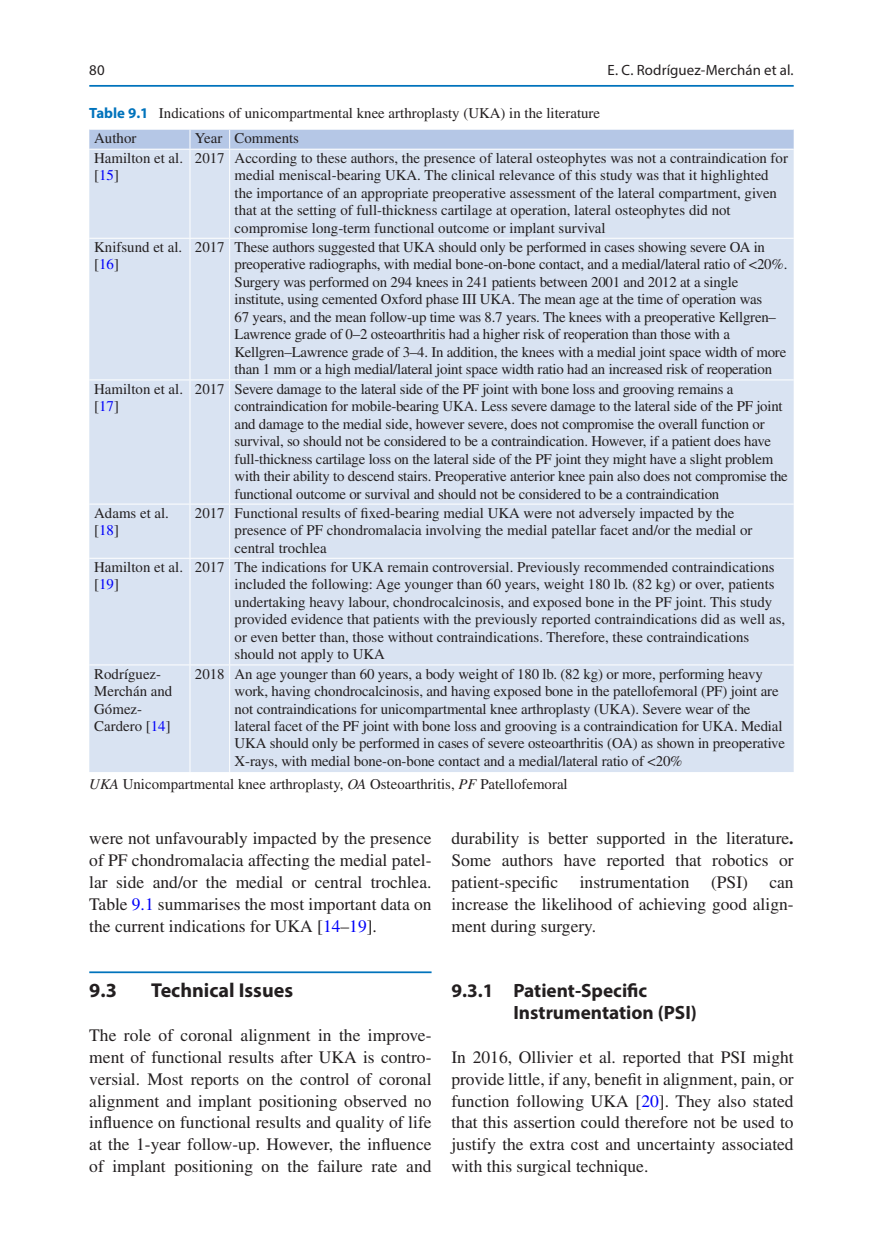
<style>
.page{position:relative;width:883px;height:1260px;background:#fff}
.page>*{position:absolute;margin:0;border:0;box-sizing:border-box;transform-origin:0 0}
.t1{font:700 20.12px "Pgxpll Myriad Pro";color:#231f20}
.t2{font:700 19.25px/21.9px "Pgxpll Myriad Pro";color:#231f20}
.t3{font:17.5px/21.9px "Skxxhx Times LT Std";color:#231f20;text-align:justify}
.t4{font:14.88px/17.5px "Skxxhx Times LT Std";letter-spacing:-.01em;color:#231f20}
.t5{font:14.88px "Cjppxp Myriad Pro";letter-spacing:.005em;color:#231f20}
.t6{font:14.88px "Ktgjcn Myriad Pro";color:#231f20}
.s1{font-family:"Pgxpll Myriad Pro";font-weight:700;color:#0073bc}
.s2{color:#0000fa}
.s3{font-family:"Sbxyvv Times LT Std";font-style:italic}
.s4{font-family:"Cmxbhj Times LT Std";font-weight:700}
</style>
<div class="page">
<hr style="left:89px;top:971px;width:343px;height:2px;background:#0073bc">
<div style="left:89px;top:150px;width:705px;height:622px;background:#d9e3f2"></div>
<svg style="left:89px;top:129px;width:705px;height:20px;background:#b9cae7"></svg>
<hr style="left:190px;top:150px;width:1px;height:88px;background:#fff">
<hr style="left:229px;top:150px;width:1px;height:88px;background:#fff">
<hr style="left:89px;top:238px;width:101px;height:1px;background:#fff">
<hr style="left:190px;top:238px;width:40px;height:1px;background:#fff">
<hr style="left:190px;top:239px;width:1px;height:140px;background:#fff">
<hr style="left:230px;top:238px;width:564px;height:1px;background:#fff">
<hr style="left:229px;top:239px;width:1px;height:140px;background:#fff">
<hr style="left:89px;top:379px;width:101px;height:1px;background:#fff">
<hr style="left:190px;top:379px;width:40px;height:1px;background:#fff">
<hr style="left:190px;top:380px;width:1px;height:124px;background:#fff">
<hr style="left:230px;top:379px;width:564px;height:1px;background:#fff">
<hr style="left:229px;top:380px;width:1px;height:124px;background:#fff">
<hr style="left:89px;top:504px;width:101px;height:1px;background:#fff">
<hr style="left:190px;top:504px;width:40px;height:1px;background:#fff">
<hr style="left:190px;top:505px;width:1px;height:53px;background:#fff">
<hr style="left:230px;top:504px;width:564px;height:1px;background:#fff">
<hr style="left:229px;top:505px;width:1px;height:53px;background:#fff">
<hr style="left:89px;top:558px;width:101px;height:1px;background:#fff">
<hr style="left:190px;top:558px;width:40px;height:1px;background:#fff">
<hr style="left:190px;top:559px;width:1px;height:106px;background:#fff">
<hr style="left:230px;top:558px;width:564px;height:1px;background:#fff">
<hr style="left:229px;top:559px;width:1px;height:106px;background:#fff">
<hr style="left:190px;top:665px;width:40px;height:1px;background:#fff">
<hr style="left:230px;top:665px;width:564px;height:1px;background:#fff">
<hr style="left:229px;top:665px;width:1px;height:107px;background:#fff">
<hr style="left:89px;top:665px;width:101px;height:1px;background:#fff">
<hr style="left:190px;top:665px;width:1px;height:107px;background:#fff">
<hr style="left:89px;top:85px;width:705px;height:2px;background:#0073bc">
<p class="t6" style="left:89px;top:61px;width:17px">80</p>
<p class="t5" style="left:608px;top:61px;width:188px">E. C. Rodríguez-Merchán et al.</p>
<p class="t4" style="left:94px;top:101px;width:507px;line-height:25.2px;text-indent:-5px"><span class="s1">Table 9.1</span> Indications of unicompartmental knee arthroplasty (UKA) in the literature<br>Author</p>
<p class="t4" style="left:195px;top:130px;width:106px">Year Comments</p>
<p class="t4" style="left:94px;top:149px;width:90px">Hamilton et al. [<span class="s2">15</span>]</p>
<p class="t4" style="left:235px;top:149px;width:555px;text-indent:-40px">2017 According to these authors, the presence of lateral osteophytes was not a contraindication for medial meniscal-bearing UKA. The clinical relevance of this study was that it highlighted the importance of an appropriate preoperative assessment of the lateral compartment, given that at the setting of full-thickness cartilage at operation, lateral osteophytes did not compromise long-term functional outcome or implant survival</p>
<p class="t4" style="left:94px;top:238px;width:90px">Knifsund et al. [<span class="s2">16</span>]</p>
<p class="t4" style="left:235px;top:238px;width:554px;text-indent:-40px">2017 These authors suggested that UKA should only be performed in cases showing severe OA in preoperative radiographs, with medial bone-on-bone contact, and a medial/lateral ratio of &lt;20%.<br>Surgery was performed on 294 knees in 241 patients between 2001 and 2012 at a single institute, using cemented Oxford phase III UKA. The mean age at the time of operation was<br>67 years, and the mean follow-up time was 8.7 years. The knees with a preoperative Kellgren– Lawrence grade of 0–2 osteoarthritis had a higher risk of reoperation than those with a Kellgren–Lawrence grade of 3–4. In addition, the knees with a medial joint space width of more than 1 mm or a high medial/lateral joint space width ratio had an increased risk of reoperation</p>
<p class="t4" style="left:94px;top:380px;width:90px">Hamilton et al. [<span class="s2">17</span>]</p>
<p class="t4" style="left:235px;top:380px;width:555px;text-indent:-40px">2017 Severe damage to the lateral side of the PF joint with bone loss and grooving remains a contraindication for mobile-bearing UKA. Less severe damage to the lateral side of the PF joint and damage to the medial side, however severe, does not compromise the overall function or survival, so should not be considered to be a contraindication. However, if a patient does have full-thickness cartilage loss on the lateral side of the PF joint they might have a slight problem with their ability to descend stairs. Preoperative anterior knee pain also does not compromise the functional outcome or survival and should not be considered to be a contraindication</p>
<p class="t4" style="left:94px;top:504px;width:76px">Adams et al. [<span class="s2">18</span>]</p>
<p class="t4" style="left:235px;top:504px;width:519px;text-indent:-40px">2017 Functional results of fixed-bearing medial UKA were not adversely impacted by the presence of PF chondromalacia involving the medial patellar facet and/or the medial or central trochlea</p>
<p class="t4" style="left:94px;top:558px;width:90px">Hamilton et al. [<span class="s2">19</span>]</p>
<p class="t4" style="left:235px;top:558px;width:552px;text-indent:-40px">2017 The indications for UKA remain controversial. Previously recommended contraindications included the following: Age younger than 60 years, weight 180 lb. (82 kg) or over, patients undertaking heavy labour, chondrocalcinosis, and exposed bone in the PF joint. This study provided evidence that patients with the previously reported contraindications did as well as, or even better than, those without contraindications. Therefore, these contraindications should not apply to UKA</p>
<p class="t4" style="left:94px;top:665px;width:80px">Rodríguez-<br>Merchán and<br>Gómez-<br>Cardero [<span class="s2">14</span>]</p>
<p class="t4" style="left:235px;top:665px;width:552px;text-indent:-40px">2018 An age younger than 60 years, a body weight of 180 lb. (82 kg) or more, performing heavy work, having chondrocalcinosis, and having exposed bone in the patellofemoral (PF) joint are not contraindications for unicompartmental knee arthroplasty (UKA). Severe wear of the lateral facet of the PF joint with bone loss and grooving is a contraindication for UKA. Medial UKA should only be performed in cases of severe osteoarthritis (OA) as shown in preoperative X-rays, with medial bone-on-bone contact and a medial/lateral ratio of &lt;20%</p>
<p class="t4" style="left:89px;top:776px;width:480px"><span class="s3">UKA</span> Unicompartmental knee arthroplasty, <span class="s3">OA</span> Osteoarthritis, <span class="s3">PF</span> Patellofemoral</p>
<p class="t3" style="left:89px;top:827px;width:344px">were not unfavourably impacted by the presence of PF chondromalacia affecting the medial patel&shy;lar side and/or the medial or central trochlea.<br>Table <span class="s2">9.1</span> summarises the most important data on the current indications for UKA [<span class="s2">14</span>–<span class="s2">19</span>].</p>
<p class="t3" style="left:451px;top:827px;width:344px">durability is better supported in the literature<span class="s4">.<br></span>Some authors have reported that robotics or patient-specific instrumentation (PSI) can increase the likelihood of achieving good align&shy;ment during surgery.</p>
<h1 class="t1" style="left:89px;top:977px;width:29px">9.3</h1>
<h1 class="t1" style="left:151px;top:977px;width:143px">Technical Issues</h1>
<p class="t3" style="left:89px;top:1024px;width:344px">The role of coronal alignment in the improve&shy;ment of functional results after UKA is contro&shy;versial. Most reports on the control of coronal alignment and implant positioning observed no influence on functional results and quality of life at the 1-year follow-up. However, the influence of implant positioning on the failure rate and</p>
<p class="t2" style="left:513px;top:979px;width:185px;text-indent:-62px">9.3.1 Patient-Specific<br>Instrumentation (PSI)</p>
<p class="t3" style="left:451px;top:1046px;width:344px">In 2016, Ollivier et al. reported that PSI might provide little, if any, benefit in alignment, pain, or function following UKA [<span class="s2">20</span>]. They also stated that this assertion could therefore not be used to justify the extra cost and uncertainty associated with this surgical technique.</p>
</div>
